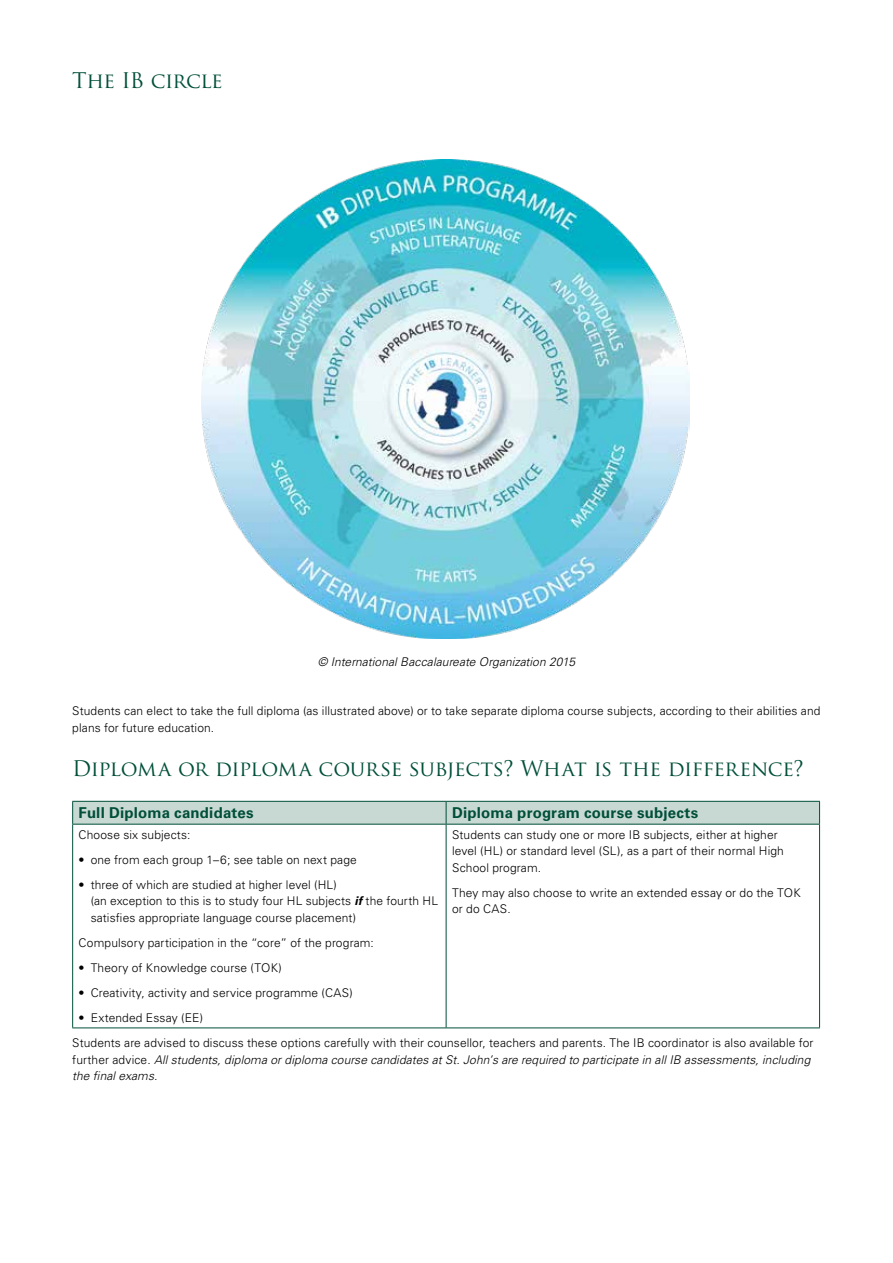
<style>
.page{position:relative;width:893px;height:1263px;background:#fff}
.page>*{position:absolute;margin:0;border:0;box-sizing:border-box;transform-origin:0 0}
.t1{font:21px "Trajan Pro";letter-spacing:-.02em;color:#004f39}
.t2{font:700 15px "Univers LT Std";letter-spacing:.01em;color:#004f39}
.t3{font:300 12px/16.5px "Univers LT Std";letter-spacing:.01em;color:#000}
.t4{font:italic 300 12px "Univers LT Std";letter-spacing:.01em;color:#000}
.s1{font-weight:700;font-style:italic}
.s2{font-style:italic}
</style>
<div class="page">
<svg style="left:72px;top:801px;width:748px;height:23px;background:#bdd1ca"></svg>
<hr style="left:72px;top:824px;width:374px;height:1px;background:#004f39">
<hr style="left:72px;top:824px;width:1px;height:203px;background:#004f39">
<hr style="left:446px;top:824px;width:374px;height:1px;background:#004f39">
<hr style="left:446px;top:824px;width:1px;height:203px;background:#004f39">
<hr style="left:819px;top:824px;width:1px;height:203px;background:#004f39">
<hr style="left:72px;top:1027px;width:374px;height:1px;background:#004f39">
<hr style="left:446px;top:1027px;width:374px;height:1px;background:#004f39">
<img style="left:201px;top:159px;width:488px;height:479px">
<h1 class="t1" style="left:72px;top:67px;width:152px">The IB circle</h1>
<p class="t4" style="left:318px;top:654px;width:259px">© International Baccalaureate Organization 2015</p>
<p class="t3" style="left:72px;top:703px;width:750px">Students can elect to take the full diploma (as illustrated above) or to take separate diploma course subjects, according to their abilities and plans for future education.</p>
<h1 class="t1" style="left:72px;top:755px;width:733px">Diploma or diploma course subjects? What is the difference?</h1>
<p class="t2" style="left:79px;top:804px;width:177px">Full Diploma candidates</p>
<p class="t2" style="left:452px;top:804px;width:248px">Diploma program course subjects</p>
<p class="t3" style="left:79px;top:826px;width:113px">Choose six subjects:</p>
<p class="t3" style="left:79px;top:851px;width:280px">• one from each group 1–6; see table on next page</p>
<p class="t3" style="left:91px;top:876px;width:349px;text-indent:-12px">• three of which are studied at higher level (HL)<br>(an exception to this is to study four HL subjects <span class="s1">if</span> the fourth HL satisfies appropriate language course placement)</p>
<p class="t3" style="left:79px;top:934px;width:297px">Compulsory participation in the “core” of the program:</p>
<p class="t3" style="left:79px;top:959px;width:205px">• Theory of Knowledge course (TOK)</p>
<p class="t3" style="left:79px;top:984px;width:275px">• Creativity, activity and service programme (CAS)</p>
<p class="t3" style="left:79px;top:1009px;width:126px">• Extended Essay (EE)</p>
<p class="t3" style="left:452px;top:826px;width:333px">Students can study one or more IB subjects, either at higher level (HL) or standard level (SL), as a part of their normal High<br>School program.</p>
<p class="t3" style="left:452px;top:884px;width:350px">They may also choose to write an extended essay or do the TOK or do CAS.</p>
<p class="t3" style="left:72px;top:1035px;width:743px">Students are advised to discuss these options carefully with their counsellor, teachers and parents. The IB coordinator is also available for further advice. <span class="s2">All students, diploma or diploma course candidates at St. John’s are required to participate in all IB assessments, including the final exams.</span></p>
</div>
